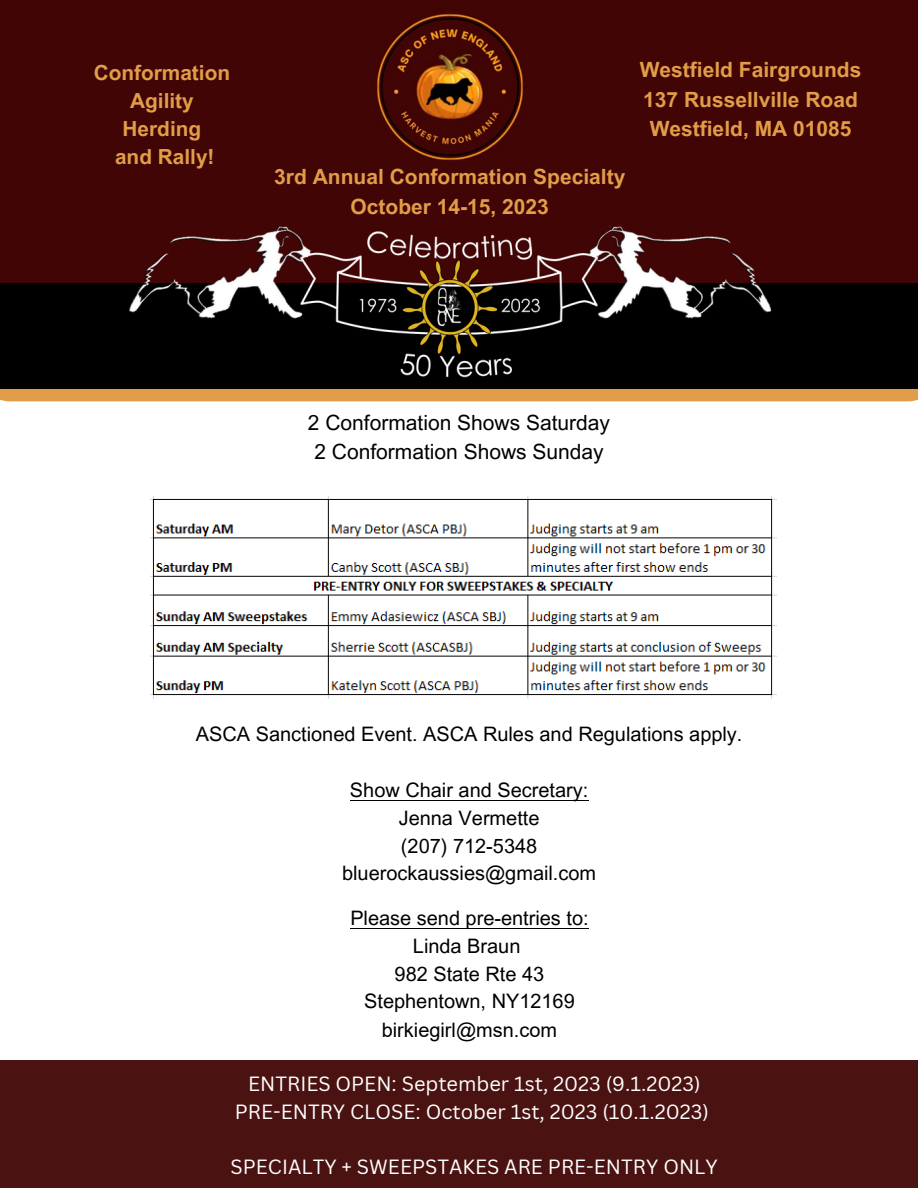
<style>
.page{position:relative;width:918px;height:1188px;background:#fff}
.page>*{position:absolute;margin:0;border:0;box-sizing:border-box;transform-origin:0 0}
.t1{font:700 21px "Arial MT Pro";color:#e29d49}
.t2{font:21px "Arial MT Pro";color:#000}
.t3{font:700 20.85px "Arial MT Pro";color:#e29d49}
.t4{font:20.1px "Canva Sans";color:#fff}
.t5{font:19.95px/28px "Arial MT Pro";color:#000;text-align:center}
.s1{font-family:"Arial"}
</style>
<div class="page">
<div style="left:0;top:0;width:918px;height:283px;background:#410505"></div>
<img style="left:377px;top:14px;width:146px;height:146px">
<svg style="left:0;top:388px;width:918px;height:13px;background:#d09043"></svg>
<div style="left:0;top:283px;width:918px;height:105px;background:#000"></div>
<img style="left:129px;top:226px;width:643px;height:152px">
<div style="left:0;top:1060px;width:918px;height:128px;background:#4b1212"></div>
<img style="left:150px;top:496px;width:627px;height:203px">
<hr style="left:350px;top:928px;width:239px;height:1px;background:#000">
<hr style="left:350px;top:800px;width:238px;height:1px;background:#000">
<p class="t3" style="left:94px;top:65px;width:138px">Conformation</p>
<p class="t3" style="left:130px;top:93px;width:65px">Agility</p>
<p class="t3" style="left:123px;top:121px;width:80px">Herding</p>
<p class="t3" style="left:115px;top:149px;width:101px">and Rally!</p>
<p class="t1" style="left:274px;top:169px;width:353px">3rd Annual Conformation Specialty</p>
<p class="t1" style="left:351px;top:198px;width:200px">October 14-15, 2023</p>
<p class="t1" style="left:640px;top:62px;width:223px">Westfield Fairgrounds</p>
<p class="t1" style="left:643px;top:91px;width:216px">137 Russellville Road</p>
<p class="t1" style="left:650px;top:121px;width:203px">Westfield, MA 01085</p>
<p class="t2" style="left:308px;top:414px;width:304px">2 Conformation Shows Saturday</p>
<p class="t2" style="left:314px;top:444px;width:291px">2 Conformation Shows Sunday</p>
<p class="t5" style="left:196px;top:723px;width:548px">ASCA Sanctioned Event. ASCA Rules and Regulations apply.</p>
<p class="t5" style="left:342px;top:779px;width:256px">Show Chair and Secretary:<br>Jenna Vermette<br>(207) 712-5348 bluerockaussies@gmail.com</p>
<p class="t5" style="left:350px;top:907px;width:240px">Please send pre-entries to:<br>Linda Braun<br>982 State Rte 43<br>Stephentown, NY12169 <span class="s1">birkiegirl@msn.com</span></p>
<p class="t4" style="left:248px;top:1070px;width:454px">ENTRIES OPEN: September 1st, 2023 (9.1.2023)</p>
<p class="t4" style="left:235px;top:1097px;width:476px">PRE-ENTRY CLOSE: October 1st, 2023 (10.1.2023)</p>
<p class="t4" style="left:231px;top:1152px;width:489px">SPECIALTY + SWEEPSTAKES ARE PRE-ENTRY ONLY</p>
</div>
